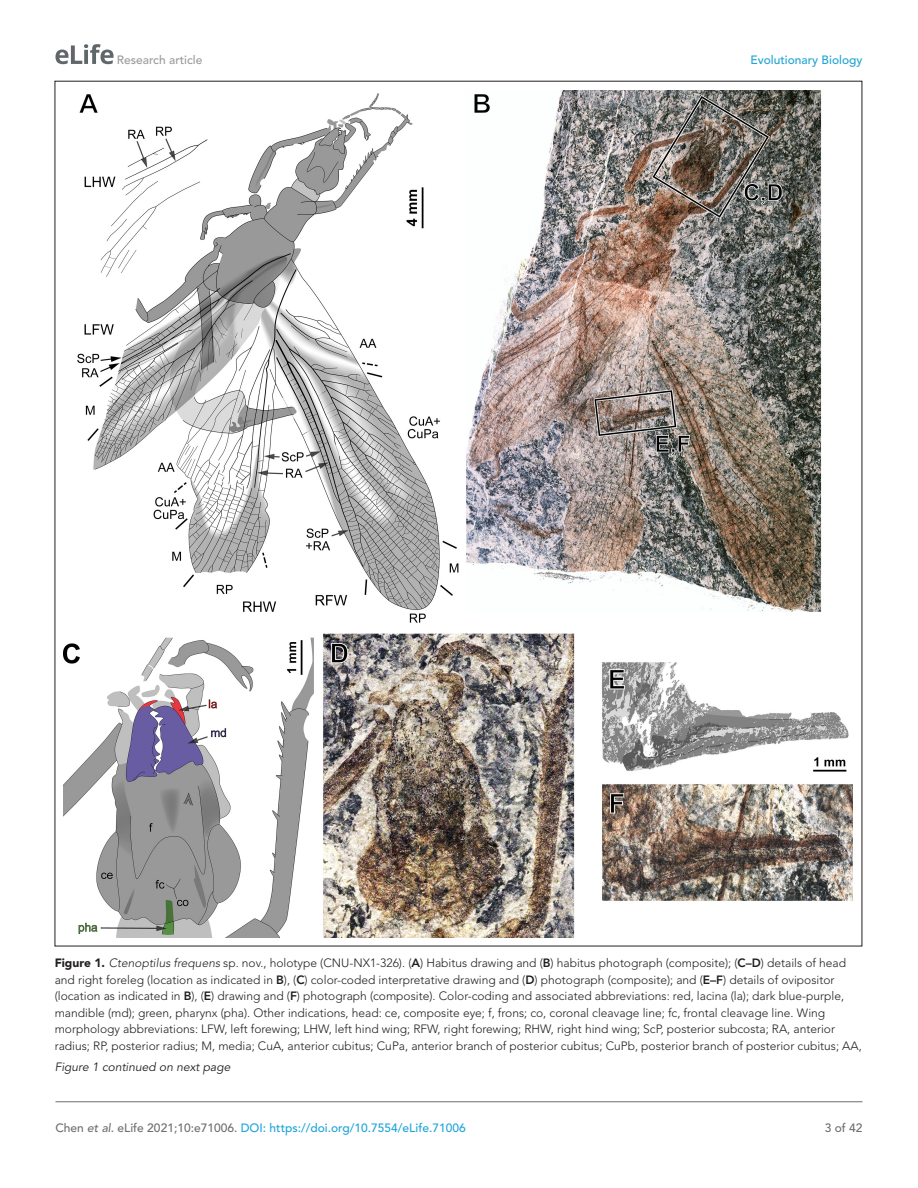
<style>
.page{position:relative;width:918px;height:1188px;background:#fff}
.page>*{position:absolute;margin:0;border:0;box-sizing:border-box;transform-origin:0 0}
.t1{font:300 12px/16.5px "Avenir LT Std";color:#231f20}
.t2{font:500 12px "Avenir LT Std";color:#1ea4d7}
.t3{font:italic 12px "Avenir LT Std";color:#231f20}
.t4{font:500 12px "Avenir LT Std";color:#9a9a9a}
.t5{font:500 12px "Avenir LT Std";color:#6e6e70}
.s1{font-weight:900}
.s2{font-style:italic}
.s3{font-weight:800}
.s4{color:#6e6e70}
.s5{font-style:italic;color:#6e6e70}
</style>
<div class="page">
<svg style="left:55px;top:44px;width:59px;height:20px"></svg>
<hr style="left:56px;top:1101px;width:806px;height:1px;background:#6e6e70">
<img style="left:64px;top:90px;width:789px;height:847px">
<p class="t4" style="left:117px;top:53px;width:87px">Research article</p>
<p class="t2" style="left:750px;top:53px;width:114px">Evolutionary Biology</p>
<p class="t1" style="left:55px;top:955px;width:809px"><span class="s1">Figure 1.</span> <span class="s2">Ctenoptilus frequens</span> sp. nov., holotype (CNU-NX1-326). (<span class="s3">A</span>) Habitus drawing and (<span class="s3">B</span>) habitus photograph (composite); (<span class="s3">C–D</span>) details of head and right foreleg (location as indicated in <span class="s3">B</span>), (<span class="s3">C</span>) color-coded interpretative drawing and (<span class="s3">D</span>) photograph (composite); and (<span class="s3">E–F</span>) details of ovipositor (location as indicated in <span class="s3">B</span>), (<span class="s3">E</span>) drawing and (<span class="s3">F</span>) photograph (composite). Color-coding and associated abbreviations: red, lacina (la); dark blue-purple, mandible (md); green, pharynx (pha). Other indications, head: ce, composite eye; f, frons; co, coronal cleavage line; fc, frontal cleavage line. Wing morphology abbreviations: LFW, left forewing; LHW, left hind wing; RFW, right forewing; RHW, right hind wing; ScP, posterior subcosta; RA, anterior radius; RP, posterior radius; M, media; CuA, anterior cubitus; CuPa, anterior branch of posterior cubitus; CuPb, posterior branch of posterior cubitus; AA,</p>
<p class="t3" style="left:55px;top:1060px;width:177px">Figure 1 continued on next page</p>
<p class="t2" style="left:56px;top:1121px;width:412px"><span class="s4">Chen</span> <span class="s5">et al</span><span class="s4">. eLife 2021;10:e71006.</span> DOI: https://doi.org/10.7554/eLife.71006</p>
<p class="t5" style="left:825px;top:1121px;width:39px">3 of 42</p>
</div>
